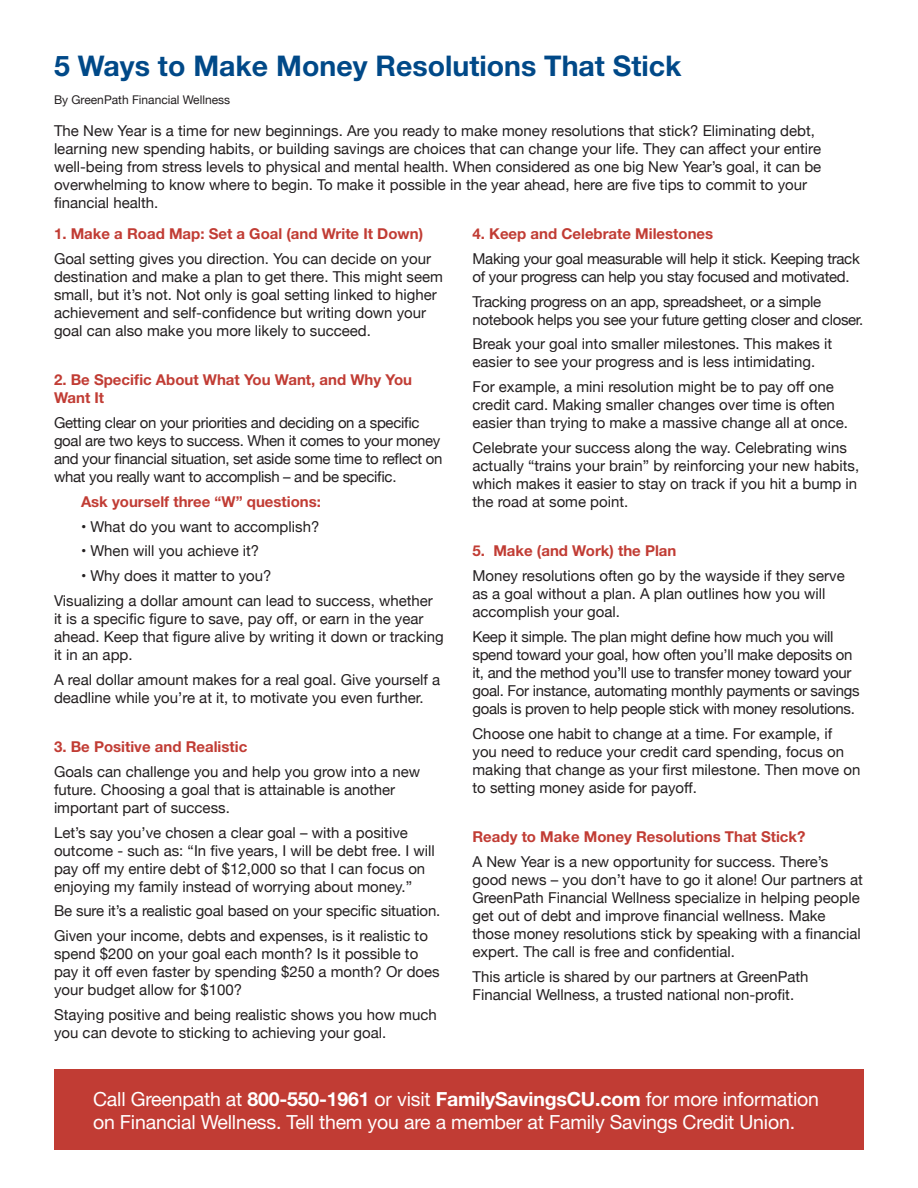
<style>
.page{position:relative;width:918px;height:1188px;background:#fff}
.page>*{position:absolute;margin:0;border:0;box-sizing:border-box;transform-origin:0 0}
.t1{font:700 28.5px "Helvetica Neue LT";color:#004988}
.t2{font:19.5px/23.4px "Helvetica Neue LT";letter-spacing:-.01em;color:#fff}
.t3{font:15px/18px "Helvetica Neue";color:#231f20}
.t4{font:15px/18px "Helvetica Neue";letter-spacing:-.02em;color:#231f20}
.t5{font:700 15px/18px "Helvetica Neue LT";color:#c13c34}
.t6{font:12px "Helvetica Neue";color:#231f20}
.s1{font-weight:700}
</style>
<div class="page">
<div style="left:54px;top:1069px;width:810px;height:81px;background:#c13c34"></div>
<h1 class="t1" style="left:54px;top:48px;width:629px">5 Ways to Make Money Resolutions That Stick</h1>
<p class="t6" style="left:54px;top:91px;width:178px">By GreenPath Financial Wellness</p>
<p class="t3" style="left:54px;top:122px;width:769px">The New Year is a time for new beginnings. Are you ready to make money resolutions that stick? Eliminating debt, learning new spending habits, or building savings are choices that can change your life. They can affect your entire well-being from stress levels to physical and mental health. When considered as one big New Year’s goal, it can be overwhelming to know where to begin. To make it possible in the year ahead, here are five tips to commit to your financial health.</p>
<p class="t5" style="left:54px;top:225px;width:371px">1. Make a Road Map: Set a Goal (and Write It Down)</p>
<p class="t3" style="left:54px;top:250px;width:391px">Goal setting gives you direction. You can decide on your destination and make a plan to get there. This might seem small, but it’s not. Not only is goal setting linked to higher achievement and self-confidence but writing down your goal can also make you more likely to succeed.</p>
<p class="t5" style="left:54px;top:371px;width:360px">2. Be Specific About What You Want, and Why You<br>Want It</p>
<p class="t4" style="left:54px;top:415px;width:390px">Getting clear on your priorities and deciding on a specific goal are two keys to success. When it comes to your money and your financial situation, set aside some time to reflect on what you really want to accomplish – and be specific.</p>
<p class="t5" style="left:81px;top:492px;width:241px">Ask yourself three “W” questions:</p>
<p class="t3" style="left:81px;top:518px;width:240px">• What do you want to accomplish?</p>
<p class="t3" style="left:81px;top:543px;width:180px">• When will you achieve it?</p>
<p class="t3" style="left:54px;top:564px;width:380px;line-height:24.8px;text-indent:27px">• Why does it matter to you?<br>Visualizing a dollar amount can lead to success, whether</p>
<p class="t3" style="left:54px;top:610px;width:391px">it is a specific figure to save, pay off, or earn in the year ahead. Keep that figure alive by writing it down or tracking it in an app.</p>
<p class="t3" style="left:54px;top:671px;width:388px">A real dollar amount makes for a real goal. Give yourself a deadline while you’re at it, to motivate you even further.</p>
<p class="t5" style="left:54px;top:738px;width:195px">3. Be Positive and Realistic</p>
<p class="t3" style="left:54px;top:763px;width:368px">Goals can challenge you and help you grow into a new future. Choosing a goal that is attainable is another important part of success.</p>
<p class="t3" style="left:54px;top:824px;width:382px">Let’s say you’ve chosen a clear goal – with a positive outcome - such as: “In five years, I will be debt free. I will pay off my entire debt of $12,000 so that I can focus on enjoying my family instead of worrying about money.”</p>
<p class="t3" style="left:54px;top:900px;width:388px;line-height:24.8px">Be sure it’s a realistic goal based on your specific situation.<br>Given your income, debts and expenses, is it realistic to</p>
<p class="t3" style="left:54px;top:946px;width:387px">spend $200 on your goal each month? Is it possible to pay it off even faster by spending $250 a month? Or does your budget allow for $100?</p>
<p class="t3" style="left:54px;top:1006px;width:384px">Staying positive and being realistic shows you how much you can devote to sticking to achieving your goal.</p>
<p class="t5" style="left:472px;top:225px;width:242px">4. Keep and Celebrate Milestones</p>
<p class="t4" style="left:472px;top:250px;width:389px">Making your goal measurable will help it stick. Keeping track of your progress can help you stay focused and motivated.</p>
<p class="t4" style="left:472px;top:293px;width:392px">Tracking progress on an app, spreadsheet, or a simple notebook helps you see your future getting closer and closer.</p>
<p class="t3" style="left:472px;top:336px;width:361px">Break your goal into smaller milestones. This makes it easier to see your progress and is less intimidating.</p>
<p class="t3" style="left:472px;top:379px;width:377px">For example, a mini resolution might be to pay off one credit card. Making smaller changes over time is often easier than trying to make a massive change all at once.</p>
<p class="t3" style="left:472px;top:439px;width:388px">Celebrate your success along the way. Celebrating wins actually “trains your brain” by reinforcing your new habits, which makes it easier to stay on track if you hit a bump in the road at some point.</p>
<p class="t5" style="left:472px;top:542px;width:205px">5. Make (and Work) the Plan</p>
<p class="t3" style="left:472px;top:568px;width:374px">Money resolutions often go by the wayside if they serve as a goal without a plan. A plan outlines how you will accomplish your goal.</p>
<p class="t4" style="left:472px;top:628px;width:389px">Keep it simple. The plan might define how much you will spend toward your goal, how often you’ll make deposits on it, and the method you’ll use to transfer money toward your goal. For instance, automating monthly payments or savings goals is proven to help people stick with money resolutions.</p>
<p class="t3" style="left:472px;top:725px;width:389px">Choose one habit to change at a time. For example, if you need to reduce your credit card spending, focus on making that change as your first milestone. Then move on to setting money aside for payoff.</p>
<p class="t5" style="left:472px;top:828px;width:335px">Ready to Make Money Resolutions That Stick?</p>
<p class="t3" style="left:472px;top:853px;width:392px">A New Year is a new opportunity for success. There’s good news – you don’t have to go it alone! Our partners at GreenPath Financial Wellness specialize in helping people get out of debt and improve financial wellness. Make those money resolutions stick by speaking with a financial expert. The call is free and confidential.</p>
<p class="t3" style="left:472px;top:968px;width:338px">This article is shared by our partners at GreenPath<br>Financial Wellness, a trusted national non-profit.</p>
<h2 class="t2" style="left:93px;top:1087px;width:728px">Call Greenpath at <span class="s1">800-550-1961</span> or visit <span class="s1">FamilySavingsCU.com</span> for more information on Financial Wellness. Tell them you are a member at Family Savings Credit Union.</h2>
</div>
